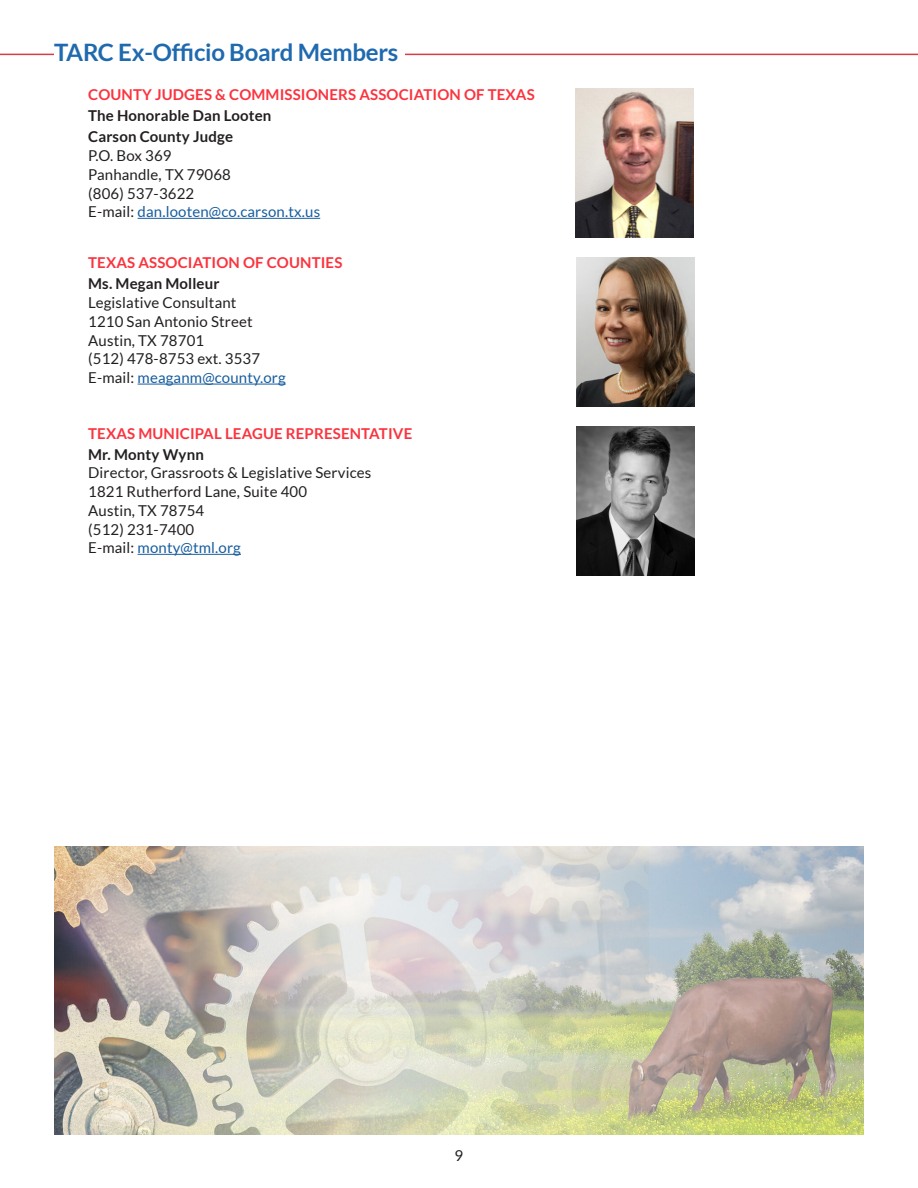
<style>
.page{position:relative;width:918px;height:1188px;background:#fff}
.page>*{position:absolute;margin:0;border:0;box-sizing:border-box;transform-origin:0 0}
.t1{font:700 24px "Lato";letter-spacing:-.01em;color:#1f6aaf}
.t2{font:15px "Lato";letter-spacing:.01em;color:#231f20}
.t3{font:700 15px "Lato";letter-spacing:.01em;color:#fb333e}
.t4{font:15px "Lato";letter-spacing:.01em;color:#175d9e}
.t5{font:700 15px "Lato";letter-spacing:.01em;color:#231f20}
.s1{color:#231f20}
</style>
<div class="page">
<hr style="left:138px;top:218px;width:182px;height:1px;background:#175d9e">
<hr style="left:138px;top:384px;width:148px;height:1px;background:#175d9e">
<hr style="left:138px;top:554px;width:103px;height:1px;background:#175d9e">
<img style="left:576px;top:88px;width:117px;height:149px">
<img style="left:577px;top:257px;width:117px;height:149px">
<img style="left:577px;top:427px;width:117px;height:149px">
<hr style="left:0;top:54px;width:918px;height:1px;background:#db3b42">
<div style="left:54px;top:42px;width:350px;height:21px;background:#fff"></div>
<img style="left:54px;top:847px;width:810px;height:287px">
<p class="t1" style="left:54px;top:39px;width:346px">TARC Ex-Officio Board Members</p>
<p class="t3" style="left:88px;top:86px;width:448px">COUNTY JUDGES &amp; COMMISSIONERS ASSOCIATION OF TEXAS</p>
<p class="t5" style="left:88px;top:107px;width:185px">The Honorable Dan Looten</p>
<p class="t5" style="left:88px;top:128px;width:146px">Carson County Judge</p>
<p class="t2" style="left:88px;top:147px;width:85px">P.O. Box 369</p>
<p class="t2" style="left:88px;top:166px;width:144px">Panhandle, TX 79068</p>
<p class="t2" style="left:88px;top:185px;width:108px">(806) 537-3622</p>
<p class="t4" style="left:88px;top:203px;width:234px"><span class="s1">E-mail:</span> dan.looten@co.carson.tx.us</p>
<p class="t3" style="left:88px;top:254px;width:256px">TEXAS ASSOCIATION OF COUNTIES</p>
<p class="t5" style="left:88px;top:275px;width:133px">Ms. Megan Molleur</p>
<p class="t2" style="left:88px;top:294px;width:150px">Legislative Consultant</p>
<p class="t2" style="left:88px;top:313px;width:166px">1210 San Antonio Street</p>
<p class="t2" style="left:88px;top:332px;width:118px">Austin, TX 78701</p>
<p class="t2" style="left:88px;top:350px;width:173px">(512) 478-8753 ext. 3537</p>
<p class="t4" style="left:88px;top:369px;width:199px"><span class="s1">E-mail:</span> meaganm@county.org</p>
<p class="t3" style="left:88px;top:424px;width:326px">TEXAS MUNICIPAL LEAGUE REPRESENTATIVE</p>
<p class="t5" style="left:88px;top:445px;width:117px">Mr. Monty Wynn</p>
<p class="t2" style="left:88px;top:464px;width:285px">Director, Grassroots &amp; Legislative Services</p>
<p class="t2" style="left:88px;top:483px;width:220px">1821 Rutherford Lane, Suite 400</p>
<p class="t2" style="left:88px;top:502px;width:118px">Austin, TX 78754</p>
<p class="t2" style="left:88px;top:521px;width:108px">(512) 231-7400</p>
<p class="t4" style="left:88px;top:539px;width:154px"><span class="s1">E-mail:</span> monty@tml.org</p>
<p class="t2" style="left:455px;top:1147px;width:10px">9</p>
</div>
